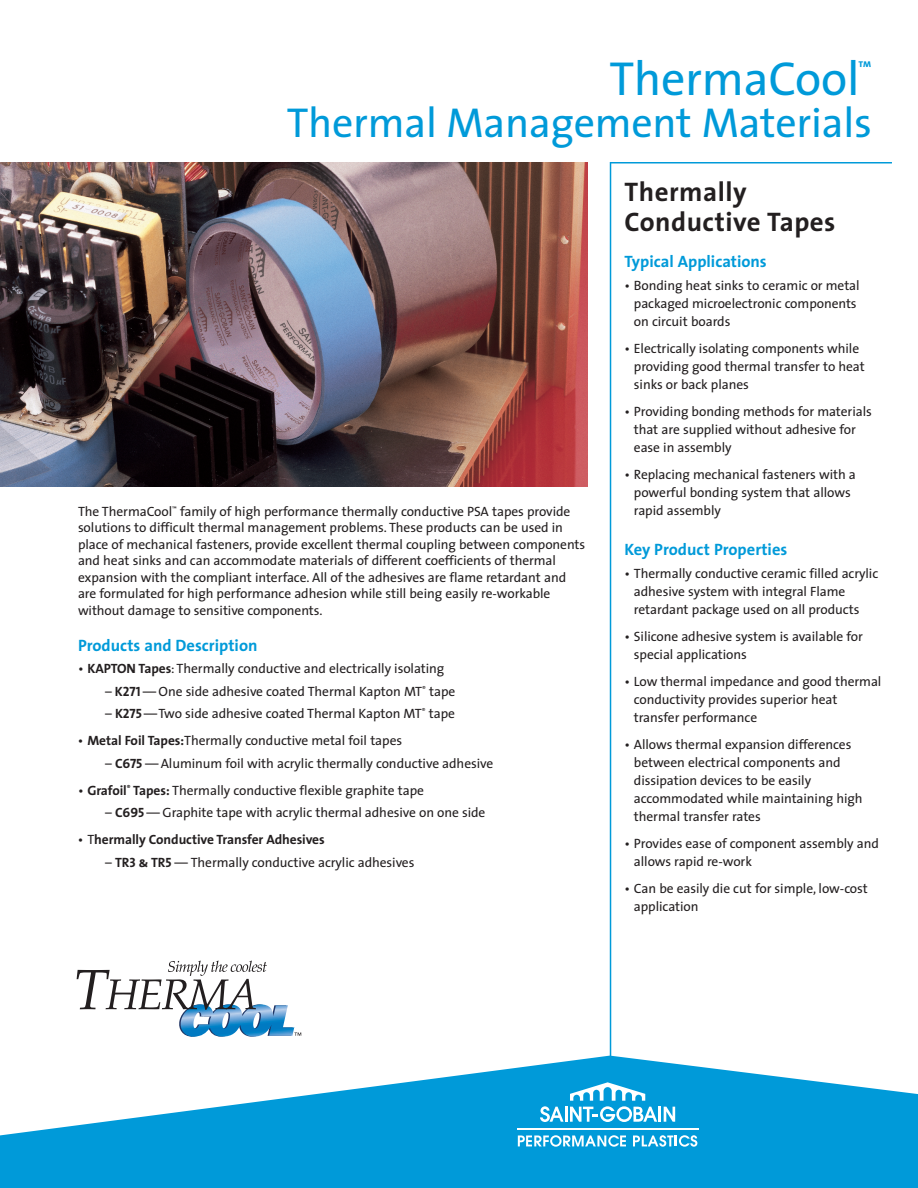
<style>
.page{position:relative;width:918px;height:1188px;background:#fff}
.page>*{position:absolute;margin:0;border:0;box-sizing:border-box;transform-origin:0 0}
.t1{font:48px "The Sans";letter-spacing:-.005em;color:#009ad9}
.t2{font:42px "The Sans";letter-spacing:-.005em;color:#009ad9}
.t3{font:700 27px/30px "The Sans";letter-spacing:.02em;color:#231f20}
.t4{font:20.25px "The Sans";color:#009ad9}
.t5{font:700 16.5px "The Sans";color:#009ad9}
.t6{font:13.5px/18px "The Sans";letter-spacing:-.005em;color:#231f20}
.t7{font:700 13.5px "The Sans";letter-spacing:-.005em;color:#231f20}
.s1{font-weight:700}
.s2{font-family:"The Sans Bold Caps"}
.s3{font-weight:400}
</style>
<div class="page">
<img style="left:0;top:162px;width:588px;height:324px">
<svg style="left:0;top:1056px;width:918px;height:132px;background:#26a9de"></svg>
<svg style="left:76px;top:1056px;width:518px;height:43px"></svg>
<hr style="left:610px;top:162px;width:1px;height:907px;background:#009ad9">
<hr style="left:611px;top:162px;width:281px;height:2px;background:#009ad9">
<hr style="left:517px;top:1128px;width:181px;height:2px;background:#fff">
<hr style="left:658px;top:1107px;width:3px;height:15px;background:#fff">
<svg style="left:664px;top:1107px;width:11px;height:15px"></svg>
<svg style="left:540px;top:1082px;width:117px;height:40px"></svg>
<svg style="left:518px;top:1135px;width:108px;height:12px"></svg>
<svg style="left:633px;top:1135px;width:64px;height:12px"></svg>
<div style="left:68px;top:954px;width:236px;height:111px;background:#fff"></div>
<svg style="left:77px;top:961px;width:224px;height:76px"></svg>
<h1 class="t1" style="left:609px;top:61px;width:252px">ThermaCool</h1>
<h3 class="t4" style="left:858px;top:60px;width:16px">™</h3>
<h2 class="t2" style="left:287px;top:107px;width:587px">Thermal Management Materials</h2>
<p class="t6" style="left:78px;top:504px;width:509px;line-height:16.5px">The ThermaCool<sup>™</sup> family of high performance thermally conductive PSA tapes provide solutions to difficult thermal management problems. These products can be used in place of mechanical fasteners, provide excellent thermal coupling between components and heat sinks and can accommodate materials of different coefficients of thermal expansion with the compliant interface. All of the adhesives are flame retardant and are formulated for high performance adhesion while still being easily re-workable without damage to sensitive components.</p>
<p class="t5" style="left:78px;top:639px;width:181px">Products and Description</p>
<p class="t6" style="left:78px;top:661px;width:368px">• <span class="s1">KAPTON Tapes</span>: Thermally conductive and electrically isolating</p>
<p class="t6" style="left:105px;top:684px;width:352px">– <span class="s2">K271</span> — One side adhesive coated Thermal Kapton MT<sup>®</sup> tape</p>
<p class="t6" style="left:105px;top:706px;width:351px">– <span class="s2">K275</span>—Two side adhesive coated Thermal Kapton MT<sup>®</sup> tape</p>
<p class="t6" style="left:78px;top:733px;width:326px">• <span class="s1">Metal Foil Tapes:</span>Thermally conductive metal foil tapes</p>
<p class="t6" style="left:105px;top:756px;width:390px">– <span class="s2">C675</span> — Aluminum foil with acrylic thermally conductive adhesive</p>
<p class="t6" style="left:78px;top:783px;width:347px">• <span class="s1">Grafoil</span><sup>®</sup> <span class="s1">Tapes:</span> Thermally conductive flexible graphite tape</p>
<p class="t6" style="left:105px;top:805px;width:382px">– <span class="s2">C695</span> — Graphite tape with acrylic thermal adhesive on one side</p>
<p class="t7" style="left:78px;top:835px;width:248px"><span class="s3">• T</span>hermally Conductive Transfer Adhesives</p>
<p class="t6" style="left:105px;top:855px;width:311px">– <span class="s2">TR3 &amp; TR5</span> — Thermally conductive acrylic adhesives</p>
<h3 class="t3" style="left:625px;top:180px;width:213px">Thermally<br>Conductive Tapes</h3>
<p class="t5" style="left:625px;top:255px;width:144px">Typical Applications</p>
<p class="t6" style="left:634px;top:277px;width:227px;text-indent:-9px">• Bonding heat sinks to ceramic or metal packaged microelectronic components on circuit boards</p>
<p class="t6" style="left:634px;top:340px;width:232px;text-indent:-9px">• Electrically isolating components while providing good thermal transfer to heat sinks or back planes</p>
<p class="t6" style="left:634px;top:403px;width:239px;text-indent:-9px">• Providing bonding methods for materials that are supplied without adhesive for ease in assembly</p>
<p class="t6" style="left:634px;top:466px;width:224px;text-indent:-9px">• Replacing mechanical fasteners with a powerful bonding system that allows rapid assembly</p>
<p class="t5" style="left:625px;top:543px;width:164px">Key Product Properties</p>
<p class="t6" style="left:634px;top:565px;width:246px;text-indent:-9px">• Thermally conductive ceramic filled acrylic adhesive system with integral Flame retardant package used on all products</p>
<p class="t6" style="left:634px;top:628px;width:231px;text-indent:-9px">• Silicone adhesive system is available for special applications</p>
<p class="t6" style="left:634px;top:673px;width:249px;text-indent:-9px">• Low thermal impedance and good thermal conductivity provides superior heat transfer performance</p>
<p class="t6" style="left:634px;top:736px;width:230px;text-indent:-9px">• Allows thermal expansion differences between electrical components and dissipation devices to be easily accommodated while maintaining high thermal transfer rates</p>
<p class="t6" style="left:634px;top:835px;width:247px;text-indent:-9px">• Provides ease of component assembly and allows rapid re-work</p>
<p class="t6" style="left:634px;top:880px;width:235px;text-indent:-9px">• Can be easily die cut for simple, low-cost application</p>
</div>
